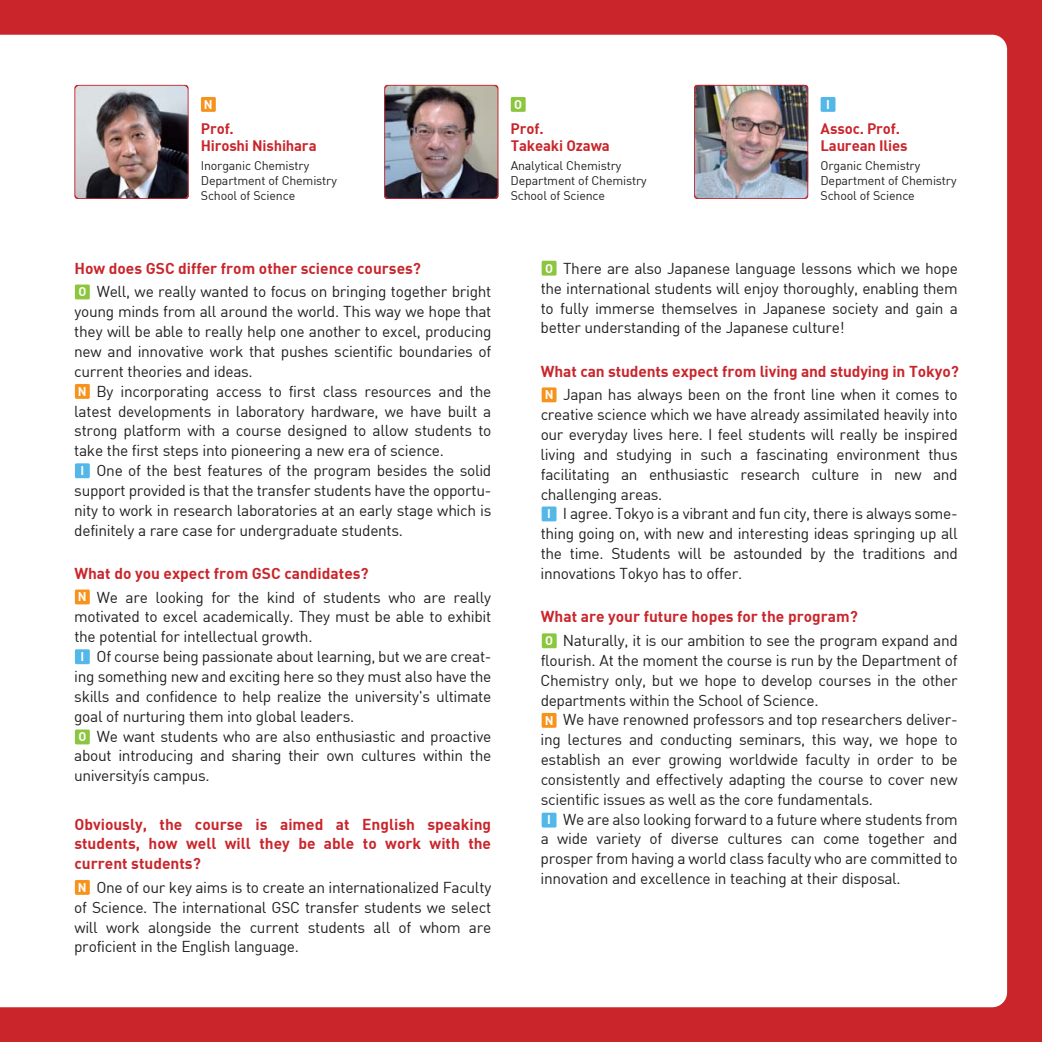
<style>
.page{position:relative;width:1042px;height:1042px;background:#c9252b}
.page>*{position:absolute;margin:0;border:0;box-sizing:border-box;transform-origin:0 0}
.t1{font:15.58px/19.8px "DIN Bek";letter-spacing:-.02em;color:#231f20;text-align:justify}
.t2{font:700 15.58px/19.8px "DI Nbek";color:#c9252b;text-align:justify}
.t3{font:700 14.88px/17.3px "DI Nbek";letter-spacing:-.01em;color:#c9252b}
.t4{font:12.42px/14.9px "DIN Bek";letter-spacing:-.015em;color:#231f20}
.t5{font:700 12.42px "DI Nbek";color:#fff}
</style>
<div class="page">
<div style="left:0;top:35px;width:1007px;height:972px;background:#fff"></div>
<img style="left:74px;top:85px;width:115px;height:114px;border-radius:3px">
<div style="left:74px;top:85px;width:115px;height:114px;border:2px solid #c9252b;border-radius:5px"></div>
<div style="left:201px;top:97px;width:15px;height:15px;background:#f7931d"></div>
<img style="left:384px;top:85px;width:114px;height:114px;border-radius:3px">
<div style="left:384px;top:85px;width:114px;height:114px;border:2px solid #c9252b;border-radius:5px"></div>
<div style="left:511px;top:97px;width:15px;height:15px;background:#8cc63f"></div>
<img style="left:694px;top:85px;width:114px;height:114px;border-radius:3px">
<div style="left:694px;top:85px;width:114px;height:114px;border:2px solid #c9252b;border-radius:5px"></div>
<div style="left:820px;top:97px;width:15px;height:15px;background:#53b7e8"></div>
<div style="left:75px;top:284px;width:15px;height:15px;background:#8cc63f"></div>
<div style="left:542px;top:261px;width:14px;height:15px;background:#8cc63f"></div>
<div style="left:542px;top:633px;width:15px;height:15px;background:#8cc63f"></div>
<div style="left:75px;top:729px;width:15px;height:15px;background:#8cc63f"></div>
<div style="left:75px;top:384px;width:15px;height:15px;background:#f7931d"></div>
<div style="left:542px;top:387px;width:14px;height:15px;background:#f7931d"></div>
<div style="left:542px;top:713px;width:14px;height:15px;background:#f7931d"></div>
<div style="left:75px;top:589px;width:15px;height:15px;background:#f7931d"></div>
<div style="left:75px;top:880px;width:15px;height:15px;background:#f7931d"></div>
<div style="left:75px;top:463px;width:15px;height:15px;background:#53b7e8"></div>
<div style="left:542px;top:506px;width:14px;height:15px;background:#53b7e8"></div>
<div style="left:542px;top:812px;width:14px;height:15px;background:#53b7e8"></div>
<div style="left:75px;top:649px;width:15px;height:15px;background:#53b7e8"></div>
<p class="t5" style="left:204px;top:96px;width:10px">N</p>
<p class="t3" style="left:201px;top:119px;width:117px">Prof.<br>Hiroshi Nishihara</p>
<p class="t4" style="left:201px;top:158px;width:138px">Inorganic Chemistry<br>Department of Chemistry<br>School of Science</p>
<p class="t5" style="left:514px;top:96px;width:9px">O</p>
<p class="t3" style="left:511px;top:119px;width:101px">Prof.<br>Takeaki Ozawa</p>
<p class="t4" style="left:511px;top:158px;width:138px">Analytical Chemistry<br>Department of Chemistry<br>School of Science</p>
<p class="t5" style="left:826px;top:96px;width:5px">I</p>
<p class="t3" style="left:820px;top:119px;width:89px">Assoc. Prof.<br>Laurean Ilies</p>
<p class="t4" style="left:820px;top:158px;width:138px">Organic Chemistry<br>Department of Chemistry<br>School of Science</p>
<p class="t2" style="left:74px;top:258px;width:348px">How does GSC differ from other science courses?</p>
<p class="t1" style="left:74px;top:282px;width:419px;text-indent:23px">Well, we really wanted to focus on bringing together bright young minds from all around the world. This way we hope that they will be able to really help one another to excel, producing new and innovative work that pushes scientific boundaries of current theories and ideas.</p>
<p class="t1" style="left:74px;top:381px;width:419px;text-indent:22px">By incorporating access to first class resources and the latest developments in laboratory hardware, we have built a strong platform with a course designed to allow students to take the first steps into pioneering a new era of science.</p>
<p class="t1" style="left:74px;top:460px;width:419px;text-indent:22px">One of the best features of the program besides the solid support provided is that the transfer students have the opportu&shy;nity to work in research laboratories at an early stage which is definitely a rare case for undergraduate students.</p>
<p class="t2" style="left:74px;top:563px;width:296px">What do you expect from GSC candidates?</p>
<p class="t1" style="left:74px;top:587px;width:419px;text-indent:22px">We are looking for the kind of students who are really motivated to excel academically. They must be able to exhibit the potential for intellectual growth.</p>
<p class="t1" style="left:74px;top:646px;width:419px;text-indent:22px">Of course being passionate about learning, but we are creat&shy;ing something new and exciting here so they must also have the skills and confidence to help realize the university's ultimate goal of nurturing them into global leaders.</p>
<p class="t1" style="left:74px;top:726px;width:419px;text-indent:22px">We want students who are also enthusiastic and proactive about introducing and sharing their own cultures within the university’s campus.</p>
<p class="t2" style="left:74px;top:813px;width:418px">Obviously, the course is aimed at English speaking students, how well will they be able to work with the current students?</p>
<p class="t1" style="left:74px;top:877px;width:419px;text-indent:22px">One of our key aims is to create an internationalized Faculty of Science. The international GSC transfer students we select will work alongside the current students all of whom are proficient in the English language.</p>
<p class="t1" style="left:540px;top:258px;width:419px;text-indent:22px">There are also Japanese language lessons which we hope the international students will enjoy thoroughly, enabling them to fully immerse themselves in Japanese society and gain a better understanding of the Japanese culture!</p>
<p class="t2" style="left:541px;top:361px;width:419px">What can students expect from living and studying in Tokyo?</p>
<p class="t1" style="left:540px;top:384px;width:419px;text-indent:22px">Japan has always been on the front line when it comes to creative science which we have already assimilated heavily into our everyday lives here. I feel students will really be inspired living and studying in such a fascinating environment thus facilitating an enthusiastic research culture in new and challenging areas.</p>
<p class="t1" style="left:540px;top:504px;width:419px;text-indent:22px">I agree. Tokyo is a vibrant and fun city, there is always some&shy;thing going on, with new and interesting ideas springing up all the time. Students will be astounded by the traditions and innovations Tokyo has to offer.</p>
<p class="t2" style="left:541px;top:606px;width:318px">What are your future hopes for the program?</p>
<p class="t1" style="left:541px;top:630px;width:419px;text-indent:22px">Naturally, it is our ambition to see the program expand and flourish. At the moment the course is run by the Department of Chemistry only, but we hope to develop courses in the other departments within the School of Science.</p>
<p class="t1" style="left:540px;top:709px;width:419px;text-indent:22px">We have renowned professors and top researchers deliver&shy;ing lectures and conducting seminars, this way, we hope to establish an ever growing worldwide faculty in order to be consistently and effectively adapting the course to cover new scientific issues as well as the core fundamentals.</p>
<p class="t1" style="left:540px;top:809px;width:419px;text-indent:23px">We are also looking forward to a future where students from a wide variety of diverse cultures can come together and prosper from having a world class faculty who are committed to innovation and excellence in teaching at their disposal.</p>
<p class="t5" style="left:545px;top:260px;width:9px">O</p>
<p class="t5" style="left:78px;top:284px;width:9px">O</p>
<p class="t5" style="left:78px;top:383px;width:10px">N</p>
<p class="t5" style="left:545px;top:387px;width:10px">N</p>
<p class="t5" style="left:80px;top:462px;width:5px">I</p>
<p class="t5" style="left:547px;top:506px;width:5px">I</p>
<p class="t5" style="left:78px;top:589px;width:10px">N</p>
<p class="t5" style="left:545px;top:632px;width:9px">O</p>
<p class="t5" style="left:80px;top:648px;width:5px">I</p>
<p class="t5" style="left:545px;top:712px;width:10px">N</p>
<p class="t5" style="left:78px;top:729px;width:9px">O</p>
<p class="t5" style="left:547px;top:812px;width:5px">I</p>
<p class="t5" style="left:78px;top:879px;width:10px">N</p>
</div>
